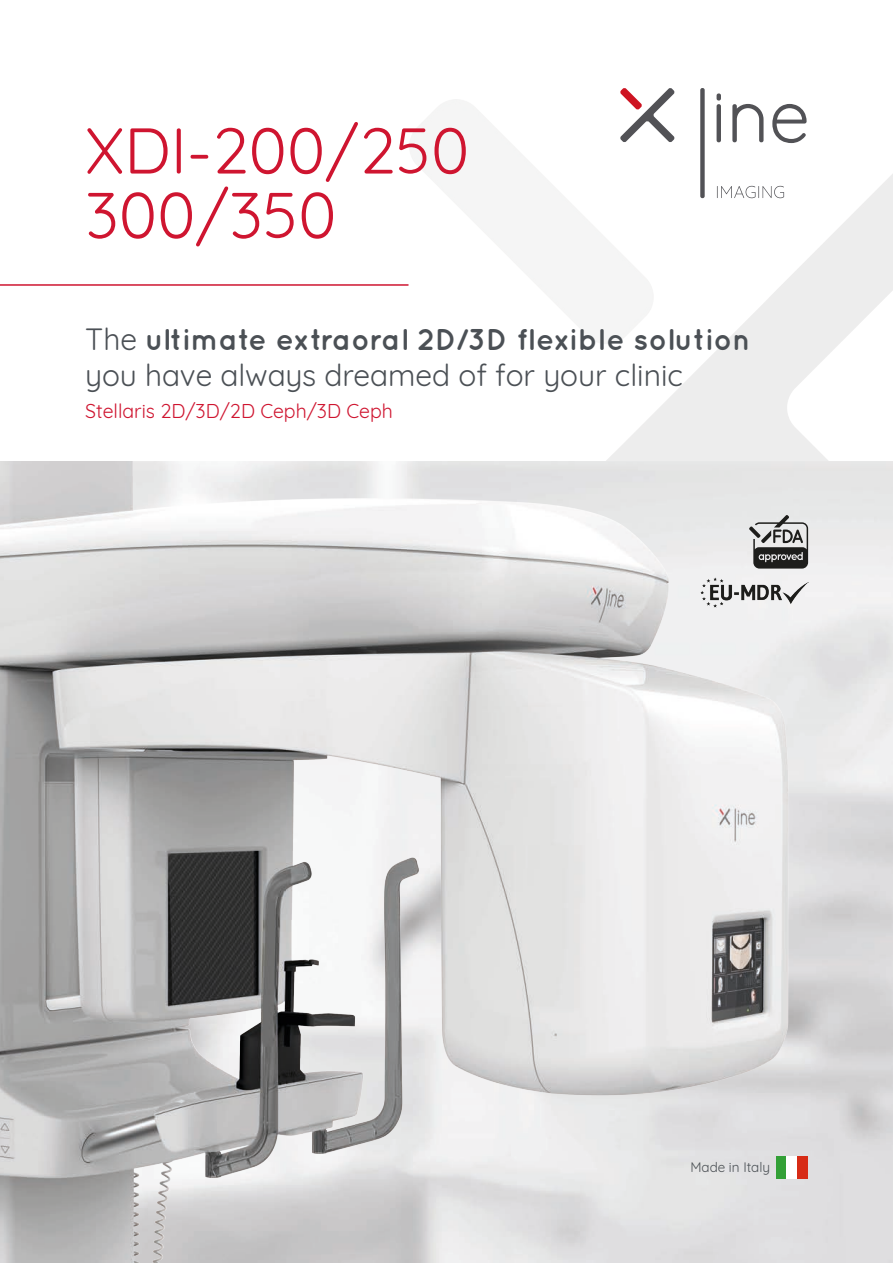
<style>
.page{position:relative;width:893px;height:1263px;background:#fff}
.page>*{position:absolute;margin:0;border:0;box-sizing:border-box;transform-origin:0 0}
.t1{font:64.5px/64.5px "Quicksand";color:#cf1530}
.t2{font:30px/36px "Quicksand";color:#4b5055}
.t3{font:19.5px "Quicksand";color:#cf1530}
.t4{font:13.5px "Quicksand";color:#4b5055}
.s1{font-weight:700}
</style>
<div class="page">
<svg style="left:620px;top:88px;width:55px;height:54px"></svg>
<svg style="left:717px;top:186px;width:67px;height:12px"></svg>
<svg style="left:700px;top:88px;width:5px;height:110px"></svg>
<svg style="left:717px;top:93px;width:4px;height:49px"></svg>
<svg style="left:772px;top:104px;width:35px;height:39px"></svg>
<svg style="left:732px;top:104px;width:31px;height:38px"></svg>
<img style="left:0;top:461px;width:893px;height:802px">
<hr style="left:0;top:284px;width:408px;height:2px;background:#cf1530">
<div style="left:776px;top:1156px;width:10px;height:23px;background:#33a037"></div>
<div style="left:786px;top:1156px;width:11px;height:23px;background:#fff"></div>
<div style="left:797px;top:1156px;width:11px;height:23px;background:#d72b16"></div>
<img style="left:700px;top:578px;width:108px;height:29px">
<svg style="left:749px;top:515px;width:59px;height:54px;background:#8b8b8b"></svg>
<h1 class="t1" style="left:85px;top:112px;width:386px">XDI-200/250<br>300/350</h1>
<p class="t2" style="left:85px;top:319px;width:667px">The <span class="s1">ultimate extraoral 2D/3D flexible solution </span>you have always dreamed of for your clinic</p>
<p class="t3" style="left:85px;top:396px;width:309px">Stellaris 2D/3D/2D Ceph/3D Ceph</p>
<p class="t4" style="left:690px;top:1157px;width:81px">Made in Italy</p>
</div>
